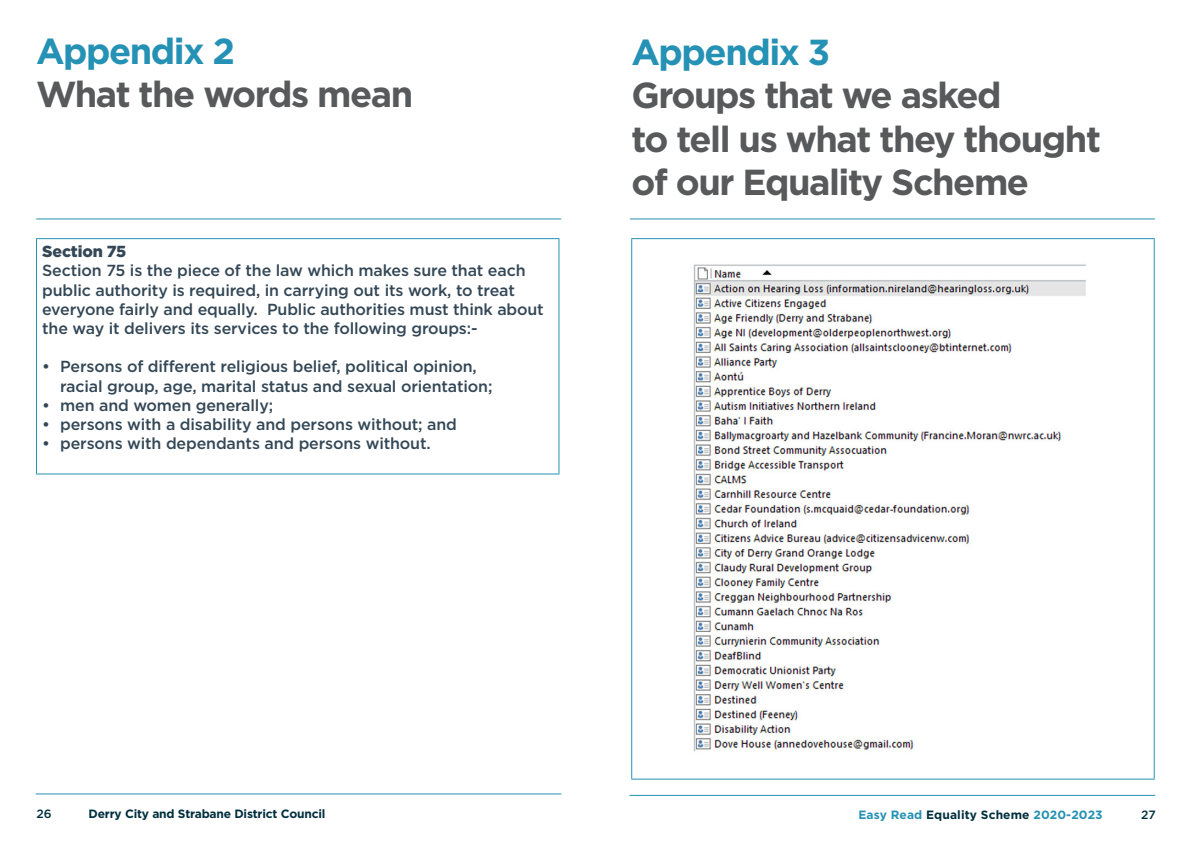
<style>
.page{position:relative;width:1191px;height:842px;background:#fff}
.page>*{position:absolute;margin:0;border:0;box-sizing:border-box;transform-origin:0 0}
.t1{font:700 36.2px/43.4px "Gotham";letter-spacing:-.04em;color:#58595b}
.t2{font:700 36.2px "Gotham";letter-spacing:-.04em;color:#2591b4}
.t3{font:500 16px/19.2px "Gotham";letter-spacing:-.01em;color:#334756}
.t4{font:900 16px "Gotham";letter-spacing:-.01em;color:#334756}
.t5{font:700 12px "Gotham";letter-spacing:-.015em;color:#002f3e}
.t6{font:700 12px "Gotham";letter-spacing:.01em;color:#2591b4}
.t7{font:500 12px "Gotham";color:#002f3e}
.s1{color:#002f3e}
</style>
<div class="page">
<hr style="left:36px;top:793px;width:525px;height:1px;background:#2591b4">
<hr style="left:36px;top:218px;width:525px;height:1px;background:#2591b4">
<hr style="left:36px;top:238px;width:523px;height:1px;background:#2591b4">
<hr style="left:36px;top:239px;width:1px;height:234px;background:#2591b4">
<hr style="left:558px;top:239px;width:1px;height:234px;background:#2591b4">
<hr style="left:36px;top:473px;width:523px;height:1px;background:#2591b4">
<hr style="left:630px;top:795px;width:525px;height:1px;background:#2591b4">
<hr style="left:630px;top:218px;width:524px;height:1px;background:#2591b4">
<hr style="left:631px;top:238px;width:523px;height:1px;background:#2591b4">
<hr style="left:631px;top:239px;width:1px;height:540px;background:#2591b4">
<hr style="left:1153px;top:239px;width:1px;height:540px;background:#2591b4">
<hr style="left:631px;top:779px;width:523px;height:1px;background:#2591b4">
<img style="left:693px;top:264px;width:393px;height:488px">
<h1 class="t2" style="left:36px;top:27px;width:200px">Appendix 2</h1>
<h1 class="t1" style="left:36px;top:72px;width:379px">What the words mean</h1>
<p class="t4" style="left:42px;top:240px;width:86px">Section 75</p>
<p class="t3" style="left:42px;top:261px;width:503px">Section 75 is the piece of the law which makes sure that each public authority is required, in carrying out its work, to treat everyone fairly and equally. Public authorities must think about the way it delivers its services to the following groups:-</p>
<p class="t3" style="left:60px;top:357px;width:434px;text-indent:-18px">• Persons of different religious belief, political opinion, racial group, age, marital status and sexual orientation;</p>
<p class="t3" style="left:42px;top:395px;width:232px">• men and women generally;</p>
<p class="t3" style="left:42px;top:414px;width:416px">• persons with a disability and persons without; and</p>
<p class="t3" style="left:42px;top:434px;width:390px">• persons with dependants and persons without.</p>
<h1 class="t2" style="left:631px;top:28px;width:200px">Appendix 3</h1>
<h1 class="t1" style="left:631px;top:74px;width:471px">Groups that we asked<br>to tell us what they thought of our Equality Scheme</h1>
<p class="t7" style="left:36px;top:806px;width:17px">26</p>
<p class="t5" style="left:88px;top:806px;width:238px">Derry City and Strabane District Council</p>
<p class="t6" style="left:858px;top:807px;width:246px">Easy Read <span class="s1">Equality Scheme</span> 2020-2023</p>
<p class="t7" style="left:1141px;top:807px;width:16px">27</p>
</div>
